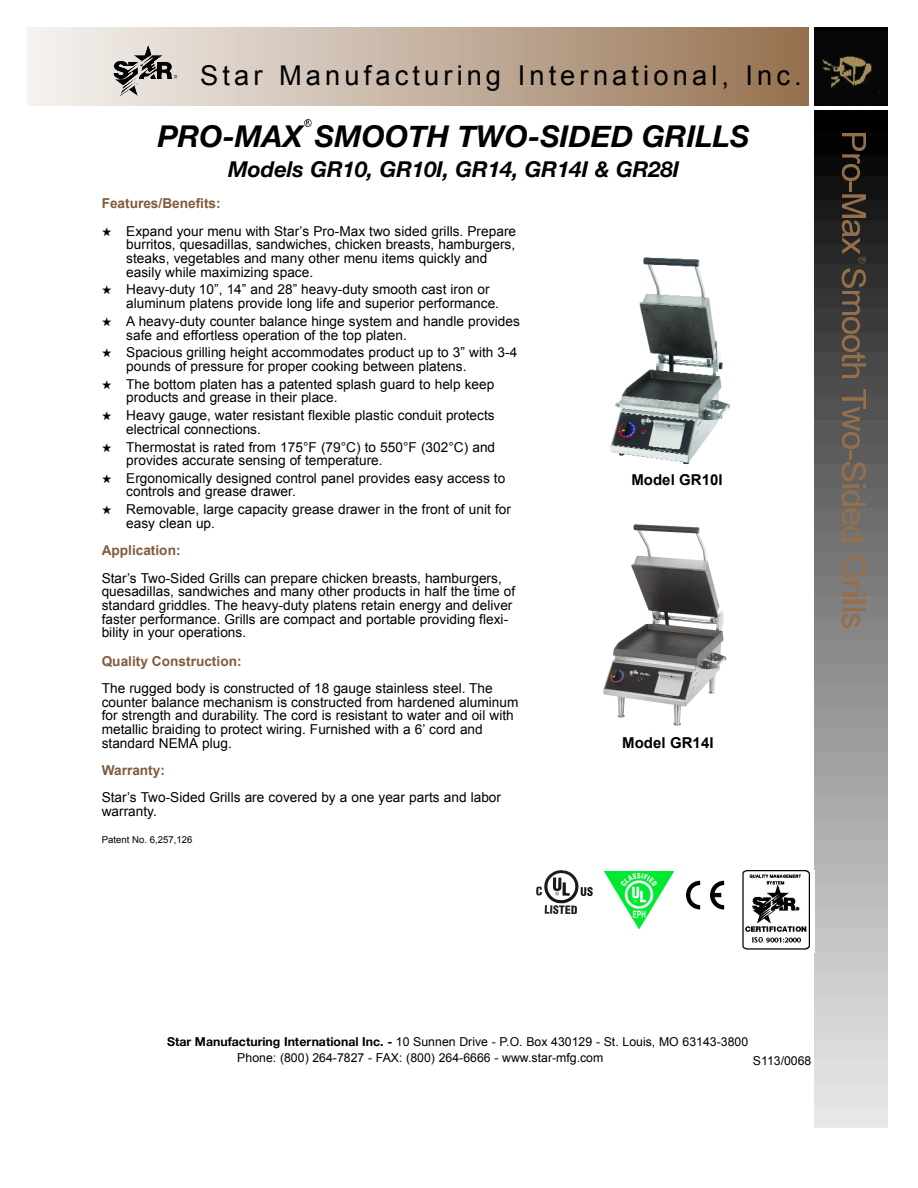
<style>
.page{position:relative;width:918px;height:1188px;background:#fff}
.page>*{position:absolute;margin:0;border:0;box-sizing:border-box;transform-origin:0 0}
.t1{font:italic 700 30px "Helvetica Neue";color:#000}
.t2{font:27.3px "Arial";letter-spacing:.15em;color:#000}
.t3{font:italic 700 21.9px "Helvetica Neue";color:#000}
.t4{font:700 15px "Arial";color:#000}
.t5{font:13.65px/13.6px "Arial";color:#000}
.t6{font:700 13.65px "Arial";color:#815c3c}
.t7{font:12.3px "Arial";color:#000}
.t8{font:9.6px "Arial";color:#000}
.s1{font-family:"Helvetica Neue";font-weight:700}
</style>
<div class="page">
<img style="left:28px;top:28px;width:781px;height:77px">
<div style="left:814px;top:28px;width:74px;height:77px;background:#000"></div>
<img style="left:814px;top:32px;width:74px;height:73px">
<img style="left:814px;top:111px;width:74px;height:1017px">
<img style="left:835px;top:133px;width:31px;height:18px">
<img style="left:835px;top:154px;width:24px;height:9px">
<img style="left:835px;top:165px;width:24px;height:15px">
<svg style="left:845px;top:182px;width:7px;height:9px"></svg>
<img style="left:835px;top:194px;width:31px;height:23px">
<img style="left:835px;top:221px;width:24px;height:33px">
<img style="left:835px;top:268px;width:31px;height:19px">
<img style="left:835px;top:291px;width:24px;height:23px">
<img style="left:835px;top:318px;width:24px;height:15px">
<img style="left:835px;top:336px;width:24px;height:16px">
<img style="left:835px;top:353px;width:30px;height:8px">
<img style="left:835px;top:364px;width:31px;height:14px">
<img style="left:835px;top:390px;width:31px;height:19px">
<img style="left:835px;top:408px;width:24px;height:23px">
<img style="left:835px;top:433px;width:24px;height:15px">
<svg style="left:845px;top:450px;width:7px;height:9px"></svg>
<img style="left:835px;top:462px;width:31px;height:19px">
<img style="left:835px;top:484px;width:31px;height:4px">
<img style="left:835px;top:490px;width:31px;height:15px">
<img style="left:835px;top:509px;width:24px;height:16px">
<img style="left:835px;top:527px;width:31px;height:15px">
<img style="left:835px;top:555px;width:31px;height:23px">
<img style="left:835px;top:582px;width:24px;height:9px">
<img style="left:835px;top:593px;width:31px;height:3px">
<img style="left:835px;top:600px;width:31px;height:3px">
<img style="left:835px;top:607px;width:31px;height:3px">
<img style="left:835px;top:613px;width:24px;height:14px">
<img style="left:134px;top:45px;width:38px;height:30px">
<img style="left:610px;top:257px;width:120px;height:208px">
<img style="left:603px;top:524px;width:124px;height:206px">
<img style="left:605px;top:872px;width:68px;height:57px">
<img style="left:536px;top:871px;width:57px;height:43px">
<img style="left:686px;top:880px;width:39px;height:30px">
<img style="left:742px;top:870px;width:68px;height:79px">
<svg style="left:304px;top:119px;width:7px;height:8px"></svg>
<svg style="left:856px;top:256px;width:10px;height:8px"></svg>
<h2 class="t2" style="left:200px;top:61px;width:603px">Star Manufacturing International, Inc.</h2>
<h1 class="t1" style="left:158px;top:118px;width:593px">PRO-MAX SMOOTH TWO-SIDED GRILLS</h1>
<h3 class="t3" style="left:228px;top:156px;width:453px">Models GR10, GR10I, GR14, GR14I &amp; GR28I</h3>
<p class="t6" style="left:102px;top:196px;width:121px">Features/Benefits:</p>
<p class="t5" style="left:126px;top:224px;width:391px;text-indent:-25px">★ Expand your menu with Star’s Pro-Max two sided grills. Prepare burritos, quesadillas, sandwiches, chicken breasts, hamburgers, steaks, vegetables and many other menu items quickly and easily while maximizing space.</p>
<p class="t5" style="left:126px;top:283px;width:374px;text-indent:-25px">★ Heavy-duty 10”, 14” and 28” heavy-duty smooth cast iron or aluminum platens provide long life and superior performance.</p>
<p class="t5" style="left:126px;top:314px;width:395px;text-indent:-25px">★ A heavy-duty counter balance hinge system and handle provides safe and effortless operation of the top platen.</p>
<p class="t5" style="left:126px;top:346px;width:393px;text-indent:-25px">★ Spacious grilling height accommodates product up to 3” with 3-4 pounds of pressure for proper cooking between platens.</p>
<p class="t5" style="left:126px;top:377px;width:370px;text-indent:-25px">★ The bottom platen has a patented splash guard to help keep products and grease in their place.</p>
<p class="t5" style="left:126px;top:409px;width:370px;text-indent:-25px">★ Heavy gauge, water resistant flexible plastic conduit protects electrical connections.</p>
<p class="t5" style="left:126px;top:440px;width:370px;text-indent:-25px">★ Thermostat is rated from 175°F (79°C) to 550°F (302°C) and provides accurate sensing of temperature.</p>
<p class="t5" style="left:126px;top:471px;width:381px;text-indent:-25px">★ Ergonomically designed control panel provides easy access to controls and grease drawer.</p>
<p class="t5" style="left:126px;top:503px;width:386px;text-indent:-25px">★ Removable, large capacity grease drawer in the front of unit for easy clean up.</p>
<p class="t6" style="left:102px;top:543px;width:80px">Application:</p>
<p class="t5" style="left:102px;top:571px;width:415px">Star’s Two-Sided Grills can prepare chicken breasts, hamburgers, quesadillas, sandwiches and many other products in half the time of standard griddles. The heavy-duty platens retain energy and deliver faster performance. Grills are compact and portable providing flexi&shy;bility in your operations.</p>
<p class="t6" style="left:102px;top:653px;width:141px">Quality Construction:</p>
<p class="t5" style="left:102px;top:681px;width:418px">The rugged body is constructed of 18 gauge stainless steel. The counter balance mechanism is constructed from hardened aluminum for strength and durability. The cord is resistant to water and oil with metallic braiding to protect wiring. Furnished with a 6’ cord and standard NEMA plug.</p>
<p class="t6" style="left:102px;top:763px;width:65px">Warranty:</p>
<p class="t5" style="left:102px;top:790px;width:401px">Star’s Two-Sided Grills are covered by a one year parts and labor warranty.</p>
<p class="t8" style="left:102px;top:834px;width:92px">Patent No. 6,257,126</p>
<p class="t4" style="left:631px;top:472px;width:93px">Model GR10I</p>
<p class="t4" style="left:622px;top:735px;width:93px">Model GR14I</p>
<p class="t7" style="left:167px;top:1035px;width:583px"><span class="s1">Star Manufacturing International Inc. -</span> 10 Sunnen Drive - P.O. Box 430129 - St. Louis, MO 63143-3800</p>
<p class="t7" style="left:237px;top:1051px;width:367px">Phone: (800) 264-7827 - FAX: (800) 264-6666 - www.star-mfg.com</p>
<p class="t7" style="left:753px;top:1054px;width:60px">S113/0068</p>
</div>
